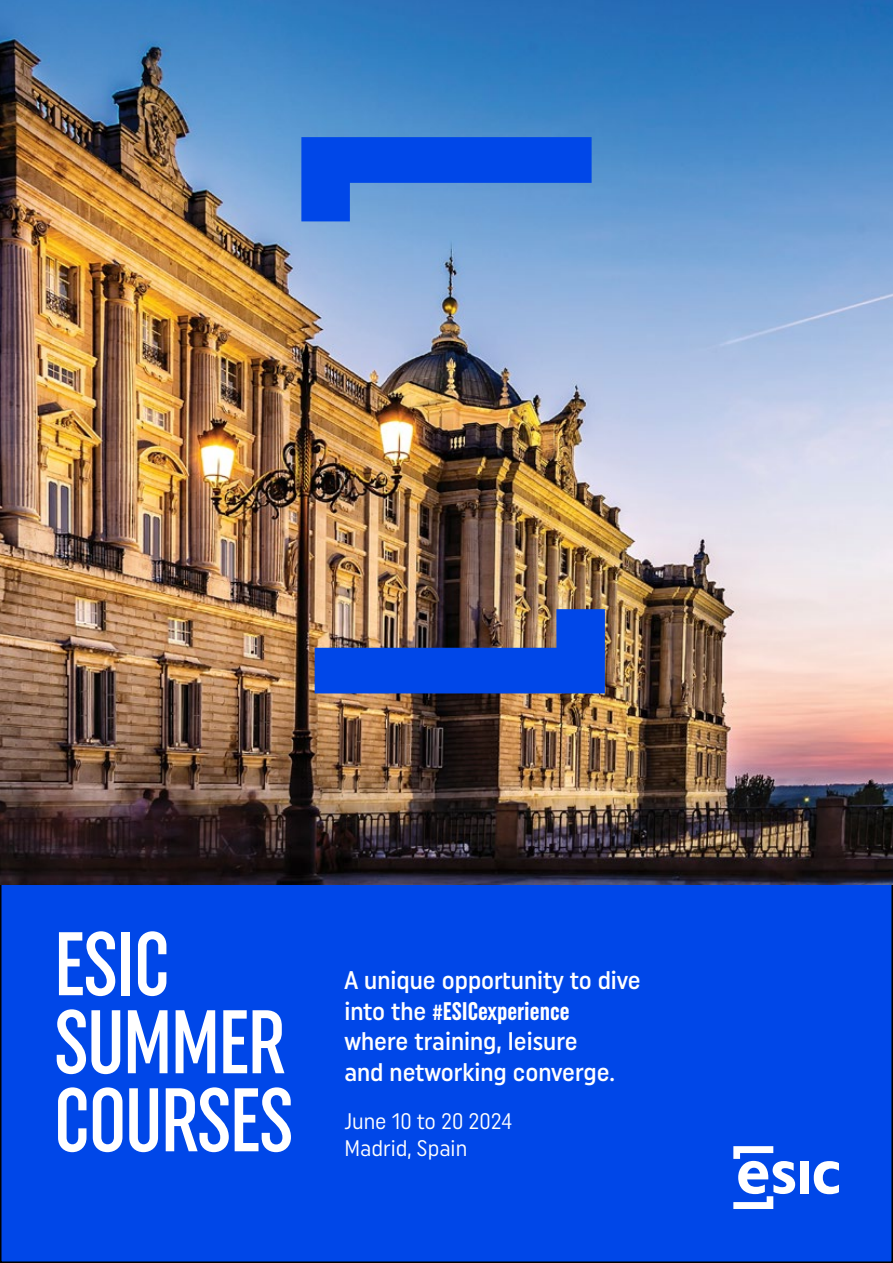
<style>
.page{position:relative;width:893px;height:1263px;background:#fff}
.page>*{position:absolute;margin:0;border:0;box-sizing:border-box;transform-origin:0 0}
.t1{font:500 extra-condensed 90px/78px "Uniform";letter-spacing:-.02em;color:#fff}
.t2{font:500 condensed 25.5px/30.6px "Uniform";color:#fff}
.t3{font:condensed 22.5px/27px "Uniform";color:#fff}
.s1{font-weight:700;font-stretch:extra-condensed}
</style>
<div class="page">
<div style="left:1px;top:766px;width:891px;height:496px;background:#0047e8"></div>
<div style="left:800px;top:1161px;width:9px;height:33px;background:#fff"></div>
<svg style="left:733px;top:1146px;width:62px;height:63px"></svg>
<svg style="left:814px;top:1161px;width:25px;height:33px"></svg>
<img style="left:0;top:0;width:893px;height:884px">
<svg style="left:301px;top:137px;width:291px;height:84px;background:#2868e0"></svg>
<img style="left:315px;top:609px;width:290px;height:84px">
<h1 class="t1" style="left:54px;top:924px;width:241px">ESIC<br>SUMMER<br>COURSES</h1>
<p class="t2" style="left:344px;top:964px;width:298px">A unique opportunity to dive into the <span class="s1">#ESICexperience<br></span>where training, leisure<br>and networking converge.</p>
<p class="t3" style="left:344px;top:1107px;width:170px">June 10 to 20 2024<br>Madrid, Spain</p>
</div>
